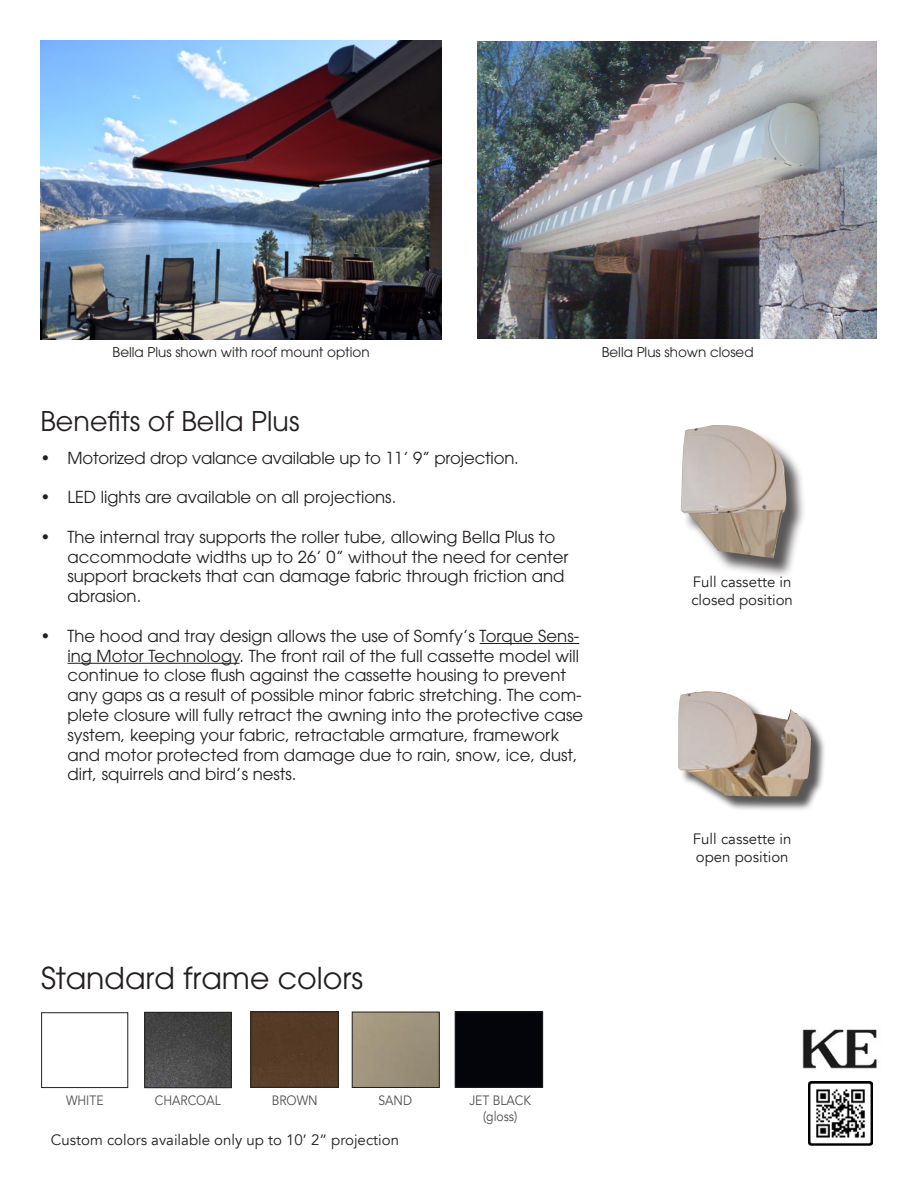
<style>
.page{position:relative;width:918px;height:1188px;background:#fff}
.page>*{position:absolute;margin:0;border:0;box-sizing:border-box;transform-origin:0 0}
.t1{font:30px "ITC Avant Garde Pro";color:#231f20}
.t2{font:27px "ITC Avant Garde Pro";color:#231f20}
.t3{font:16.5px/19.8px "ITC Avant Garde Pro";color:#231f20}
.t4{font:15px "Avenir";color:#231f20}
.t5{font:13.5px "ITC Avant Garde Pro";color:#231f20}
.t6{font:13.5px/16.2px "Avenir";color:#4b4c4d;text-align:center;scale:.9 1}
</style>
<div class="page">
<hr style="left:480px;top:643px;width:99px;height:1px;background:#231f20">
<hr style="left:68px;top:663px;width:172px;height:1px;background:#231f20">
<div style="left:680px;top:693px;width:146px;height:119px;background:#231f20;opacity:.75"></div>
<img style="left:678px;top:691px;width:133px;height:106px">
<div style="left:683px;top:427px;width:124px;height:152px;background:#231f20;opacity:.75"></div>
<img style="left:681px;top:425px;width:105px;height:133px">
<img style="left:40px;top:40px;width:402px;height:300px">
<img style="left:478px;top:41px;width:399px;height:298px">
<img style="left:147px;top:1014px;width:82px;height:72px">
<div style="left:145px;top:1012px;width:86px;height:76px;border:1px solid #231f20"></div>
<div style="left:41px;top:1012px;width:87px;height:76px;border:1px solid #231f20"></div>
<div style="left:352px;top:1012px;width:87px;height:76px;border:1px solid #231f20"></div>
<div style="left:253px;top:1014px;width:83px;height:71px;background:#563b26"></div>
<div style="left:251px;top:1012px;width:87px;height:75px;border:1px solid #231f20"></div>
<div style="left:457px;top:1014px;width:84px;height:71px;background:#04050a"></div>
<div style="left:455px;top:1012px;width:88px;height:75px;border:1px solid #231f20"></div>
<img style="left:802px;top:1029px;width:75px;height:40px">
<img style="left:808px;top:1081px;width:64px;height:65px">
<p class="t5" style="left:113px;top:343px;width:259px">Bella Plus shown with roof mount option</p>
<p class="t5" style="left:602px;top:343px;width:153px">Bella Plus shown closed</p>
<p class="t2" style="left:40px;top:404px;width:261px">Benefits of Bella Plus</p>
<p class="t3" style="left:40px;top:448px;width:480px">• Motorized drop valance available up to 11’ 9” projection.</p>
<p class="t3" style="left:40px;top:487px;width:357px">• LED lights are available on all projections.</p>
<p class="t3" style="left:68px;top:527px;width:503px;text-indent:-27px">• The internal tray supports the roller tube, allowing Bella Plus to accommodate widths up to 26’ 0” without the need for center support brackets that can damage fabric through friction and abrasion.</p>
<p class="t3" style="left:68px;top:626px;width:517px;text-indent:-27px">• The hood and tray design allows the use of Somfy’s Torque Sens&shy;ing Motor Technology. The front rail of the full cassette model will continue to close flush against the cassette housing to prevent any gaps as a result of possible minor fabric stretching. The com&shy;plete closure will fully retract the awning into the protective case system, keeping your fabric, retractable armature, framework and motor protected from damage due to rain, snow, ice, dust, dirt, squirrels and bird’s nests.</p>
<p class="t1" style="left:41px;top:960px;width:324px">Standard frame colors</p>
<p class="t6" style="left:66px;top:1093px;width:43px">WHITE</p>
<p class="t6" style="left:155px;top:1093px;width:75px">CHARCOAL</p>
<p class="t6" style="left:272px;top:1093px;width:53px">BROWN</p>
<p class="t6" style="left:379px;top:1093px;width:39px">SAND</p>
<p class="t6" style="left:469px;top:1093px;width:70px">JET BLACK (gloss)</p>
<p class="t4" style="left:51px;top:1130px;width:350px">Custom colors available only up to 10’ 2” projection</p>
<p class="t4" style="left:693px;top:573px;width:100px">Full cassette in</p>
<p class="t4" style="left:691px;top:591px;width:103px">closed position</p>
<p class="t4" style="left:693px;top:830px;width:100px">Full cassette in</p>
<p class="t4" style="left:696px;top:848px;width:94px">open position</p>
</div>
